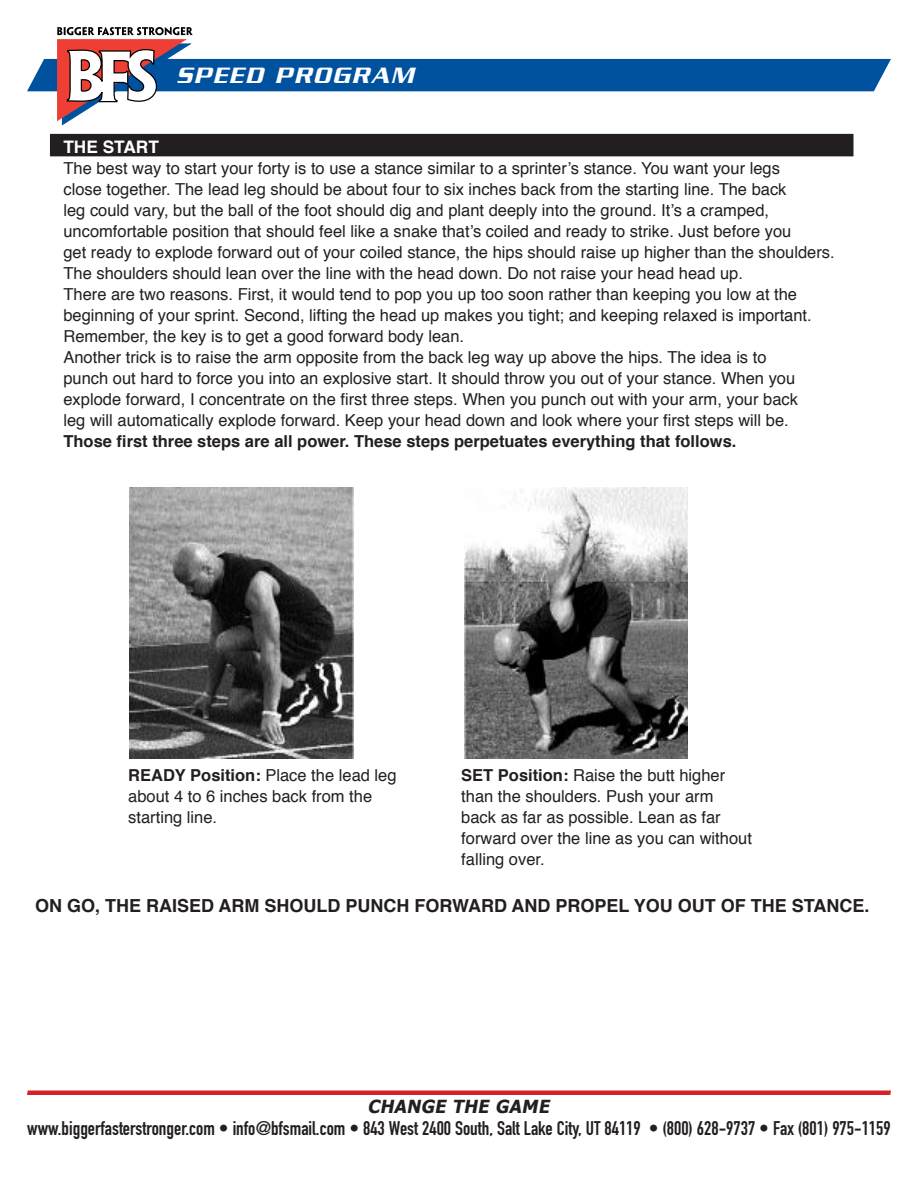
<style>
.page{position:relative;width:918px;height:1188px;background:#fff}
.page>*{position:absolute;margin:0;border:0;box-sizing:border-box;transform-origin:0 0}
.t1{font:italic 500 24px "Serpentine";letter-spacing:.08em;color:#fff}
.t2{font:19.5px "DIN Engschrift";color:#231f20}
.STEPS{font:700 18px "Helvetica";color:#231f20}
.t3{font:italic 700 18px "Tahoma";color:#231f20}
.TITLES{font:700 17.25px "Helvetica";color:#fff}
.Body_Copy{font:16.5px "Helvetica";color:#231f20}
.Body_Copy-2{font:700 16.5px "Helvetica";color:#231f20}
.s1{font-weight:700}
</style>
<div class="page">
<svg style="left:27px;top:1090px;width:864px;height:5px;background:#d5383f"></svg>
<svg style="left:27px;top:27px;width:864px;height:99px"></svg>
<div style="left:50px;top:134px;width:804px;height:22px;background:#231f20"></div>
<img style="left:130px;top:487px;width:223px;height:272px">
<img style="left:464px;top:487px;width:224px;height:272px">
<p class="t1" style="left:176px;top:62px;width:239px">SPEED PROGRAM</p>
<p class="TITLES" style="left:63px;top:133px;width:97px">THE START</p>
<p class="Body_Copy" style="left:63px;top:155px;width:718px">The best way to start your forty is to use a stance similar to a sprinter’s stance. You want your legs</p>
<p class="Body_Copy" style="left:63px;top:176px;width:725px">close together. The lead leg should be about four to six inches back from the starting line. The back</p>
<p class="Body_Copy" style="left:63px;top:197px;width:707px">leg could vary, but the ball of the foot should dig and plant deeply into the ground. It’s a cramped,</p>
<p class="Body_Copy" style="left:63px;top:218px;width:729px">uncomfortable position that should feel like a snake that’s coiled and ready to strike. Just before you</p>
<p class="Body_Copy" style="left:63px;top:239px;width:773px">get ready to explode forward out of your coiled stance, the hips should raise up higher than the shoulders.</p>
<p class="Body_Copy" style="left:63px;top:260px;width:681px">The shoulders should lean over the line with the head down. Do not raise your head head up.</p>
<p class="Body_Copy" style="left:63px;top:281px;width:735px">There are two reasons. First, it would tend to pop you up too soon rather than keeping you low at the</p>
<p class="Body_Copy" style="left:63px;top:302px;width:750px">beginning of your sprint. Second, lifting the head up makes you tight; and keeping relaxed is important.</p>
<p class="Body_Copy" style="left:63px;top:323px;width:402px">Remember, the key is to get a good forward body lean.</p>
<p class="Body_Copy" style="left:63px;top:344px;width:705px">Another trick is to raise the arm opposite from the back leg way up above the hips. The idea is to</p>
<p class="Body_Copy" style="left:63px;top:365px;width:733px">punch out hard to force you into an explosive start. It should throw you out of your stance. When you</p>
<p class="Body_Copy" style="left:63px;top:386px;width:736px">explode forward, I concentrate on the first three steps. When you punch out with your arm, your back</p>
<p class="Body_Copy" style="left:63px;top:407px;width:727px">leg will automatically explode forward. Keep your head down and look where your first steps will be.</p>
<p class="Body_Copy-2" style="left:63px;top:428px;width:675px">Those first three steps are all power. These steps perpetuates everything that follows.</p>
<p class="Body_Copy" style="left:461px;top:762px;width:266px"><span class="s1">SET Position:</span> Raise the butt higher</p>
<p class="Body_Copy" style="left:461px;top:783px;width:254px">than the shoulders. Push your arm</p>
<p class="Body_Copy" style="left:461px;top:804px;width:261px">back as far as possible. Lean as far</p>
<p class="Body_Copy" style="left:461px;top:825px;width:292px">forward over the line as you can without</p>
<p class="Body_Copy" style="left:461px;top:846px;width:85px">falling over.</p>
<p class="STEPS" style="left:35px;top:891px;width:836px">ON GO, THE RAISED ARM SHOULD PUNCH FORWARD AND PROPEL YOU OUT OF THE STANCE.</p>
<p class="Body_Copy" style="left:128px;top:762px;width:270px"><span class="s1">READY Position:</span> Place the lead leg</p>
<p class="Body_Copy" style="left:128px;top:783px;width:245px">about 4 to 6 inches back from the</p>
<p class="Body_Copy" style="left:128px;top:804px;width:90px">starting line.</p>
<p class="t3" style="left:367px;top:1094px;width:187px">CHANGE THE GAME</p>
<p class="t2" style="left:27px;top:1117px;width:865px">www.biggerfasterstronger.com • info@bfsmail.com • 843 West 2400 South, Salt Lake City, UT 84119 • (800) 628-9737 • Fax (801) 975-1159</p>
</div>
